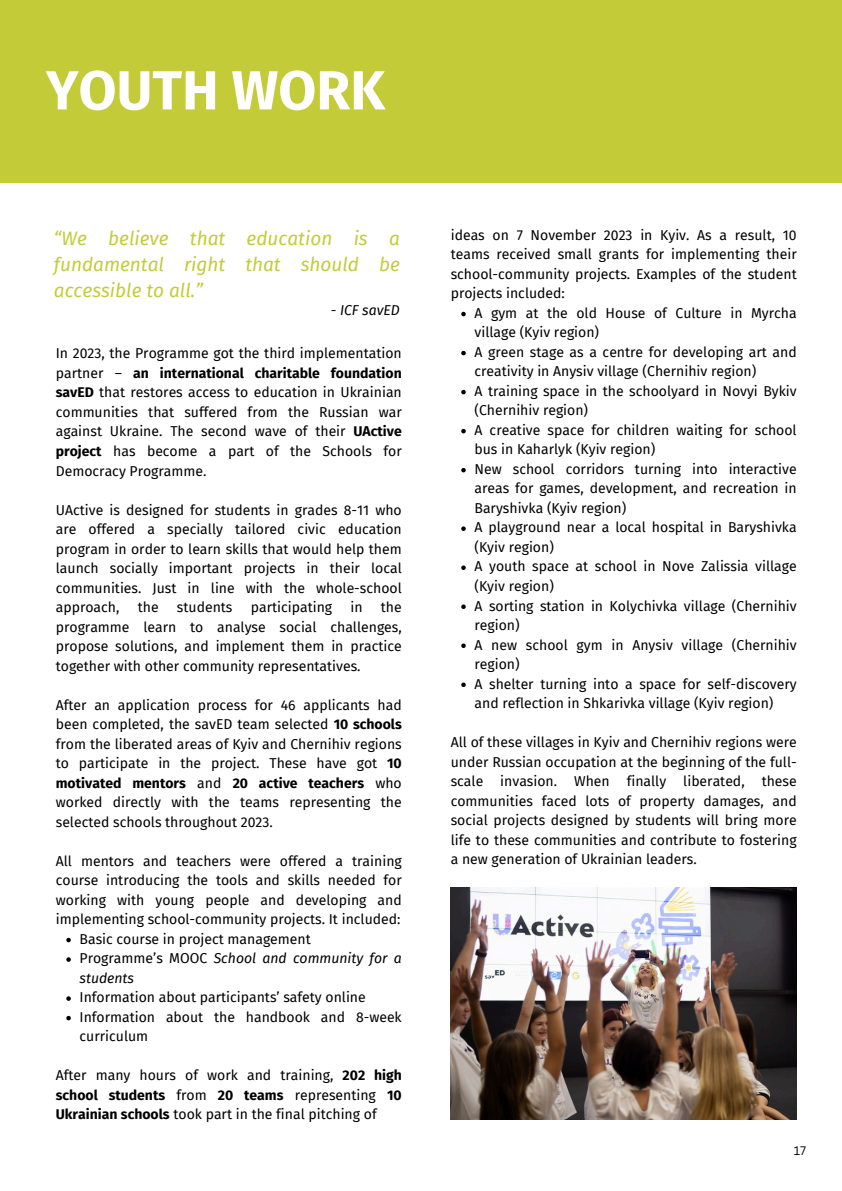
<style>
.page{position:relative;width:842px;height:1191px;background:#fff}
.page>*{position:absolute;margin:0;border:0;box-sizing:border-box;transform-origin:0 0}
.t1{font:700 55px "Fira Sans";color:#fff}
.t2{font:italic 19px/26.2px "Fira Sans";color:#c4cb38;text-align:justify}
.t3{font:14px/19.5px "Fira Sans";color:#000}
.t4{font:italic 14px/19.5px "Fira Sans";color:#000}
.t5{font:12px "Canva Sans";color:#000}
.s1{font-weight:700}
.s2{font-style:normal}
</style>
<div class="page">
<div style="left:0;top:0;width:842px;height:183px;background:#c4cb38"></div>
<img style="left:451px;top:887px;width:345px;height:231px">
<svg style="left:66px;top:937px;width:5px;height:5px"></svg>
<svg style="left:66px;top:957px;width:5px;height:4px"></svg>
<svg style="left:66px;top:996px;width:5px;height:4px"></svg>
<svg style="left:66px;top:1015px;width:5px;height:5px"></svg>
<svg style="left:461px;top:312px;width:5px;height:4px"></svg>
<svg style="left:461px;top:351px;width:5px;height:4px"></svg>
<svg style="left:461px;top:390px;width:5px;height:4px"></svg>
<svg style="left:461px;top:429px;width:5px;height:4px"></svg>
<svg style="left:461px;top:468px;width:5px;height:4px"></svg>
<svg style="left:461px;top:526px;width:5px;height:5px"></svg>
<svg style="left:461px;top:565px;width:5px;height:5px"></svg>
<svg style="left:461px;top:604px;width:5px;height:5px"></svg>
<svg style="left:461px;top:643px;width:5px;height:5px"></svg>
<svg style="left:461px;top:682px;width:5px;height:5px"></svg>
<h2 class="t1" style="left:46px;top:58px;width:341px">YOUTH WORK</h2>
<p class="t2" style="left:54px;top:225px;width:347px">“We believe that education is a fundamental right that should be accessible to all.”</p>
<p class="t4" style="left:331px;top:300px;width:70px">- ICF savED</p>
<p class="t3" style="left:56px;top:344px;width:347px;text-align:justify">In 2023, the Programme got the third implementation partner – <span class="s1">an international charitable foundation savED</span> that restores access to education in Ukrainian communities that suffered from the Russian war against Ukraine. The second wave of their <span class="s1">UActive project</span> has become a part of the Schools for Democracy Programme.</p>
<p class="t3" style="left:56px;top:500px;width:347px;text-align:justify">UActive is designed for students in grades 8-11 who are offered a specially tailored civic education program in order to learn skills that would help them launch socially important projects in their local communities. Just in line with the whole-school approach,</p>
<p class="t3" style="left:138px;top:597px;width:22px">the</p>
<p class="t3" style="left:177px;top:597px;width:57px">students</p>
<p class="t3" style="left:251px;top:597px;width:83px">participating</p>
<p class="t3" style="left:350px;top:597px;width:14px">in</p>
<p class="t3" style="left:56px;top:597px;width:347px;text-align:justify;text-indent:325px">the programme learn to analyse social challenges, propose solutions, and implement them in practice together with other community representatives.</p>
<p class="t3" style="left:56px;top:695px;width:347px;text-align:justify">After an application process for 46 applicants had been completed, the savED team selected <span class="s1">10 schools </span>from the liberated areas of Kyiv and Chernihiv regions to participate in the project. These have got <span class="s1">10 motivated mentors</span> and <span class="s1">20 active teachers</span> who worked directly with the teams representing the selected schools throughout 2023.</p>
<p class="t3" style="left:56px;top:851px;width:347px;text-align:justify">All mentors and teachers were offered a training course introducing the tools and skills needed for working with young people and developing and implementing school-community projects. It included:</p>
<p class="t3" style="left:80px;top:929px;width:233px">Basic course in project management</p>
<p class="t4" style="left:80px;top:948px;width:324px"><span class="s2">Programme’s MOOC</span> School and community for a students</p>
<p class="t3" style="left:80px;top:987px;width:288px">Information about participants’ safety online</p>
<p class="t3" style="left:80px;top:1007px;width:324px">Information about the handbook and 8-week curriculum</p>
<p class="t3" style="left:56px;top:1065px;width:347px;text-align:justify">After many hours of work and training, <span class="s1">202 high school students</span> from <span class="s1">20 teams</span> representing <span class="s1">10<br>Ukrainian schools</span> took part in the final pitching of</p>
<p class="t3" style="left:451px;top:225px;width:347px;text-align:justify">ideas on 7 November 2023 in Kyiv. As a result, 10 teams received small grants for implementing their school-community projects. Examples of the student projects included:</p>
<p class="t3" style="left:474px;top:303px;width:324px">A gym at the old House of Culture in Myrcha village (Kyiv region)</p>
<p class="t3" style="left:474px;top:342px;width:324px">A green stage as a centre for developing art and creativity in Anysiv village (Chernihiv region)</p>
<p class="t3" style="left:474px;top:381px;width:324px">A training space in the schoolyard in Novyi Bykiv (Chernihiv region)</p>
<p class="t3" style="left:474px;top:420px;width:324px">A creative space for children waiting for school bus in Kaharlyk (Kyiv region)</p>
<p class="t3" style="left:474px;top:459px;width:324px;text-align:justify">New school corridors turning into interactive areas for games, development, and recreation in Baryshivka (Kyiv region)</p>
<p class="t3" style="left:474px;top:518px;width:324px">A playground near a local hospital in Baryshivka (Kyiv region)</p>
<p class="t3" style="left:474px;top:557px;width:324px">A youth space at school in Nove Zalissia village (Kyiv region)</p>
<p class="t3" style="left:474px;top:596px;width:324px">A sorting station in Kolychivka village (Chernihiv region)</p>
<p class="t3" style="left:474px;top:635px;width:324px">A new school gym in Anysiv village (Chernihiv region)</p>
<p class="t3" style="left:474px;top:674px;width:324px">A shelter turning into a space for self-discovery and reflection in Shkarivka village (Kyiv region)</p>
<p class="t3" style="left:451px;top:732px;width:347px;text-align:justify">All of these villages in Kyiv and Chernihiv regions were under Russian occupation at the beginning of the full&shy;scale invasion. When finally liberated, these communities faced lots of property damages, and social projects designed by students will bring more life to these communities and contribute to fostering a new generation of Ukrainian leaders.</p>
<p class="t5" style="left:794px;top:1142px;width:14px">17</p>
</div>
